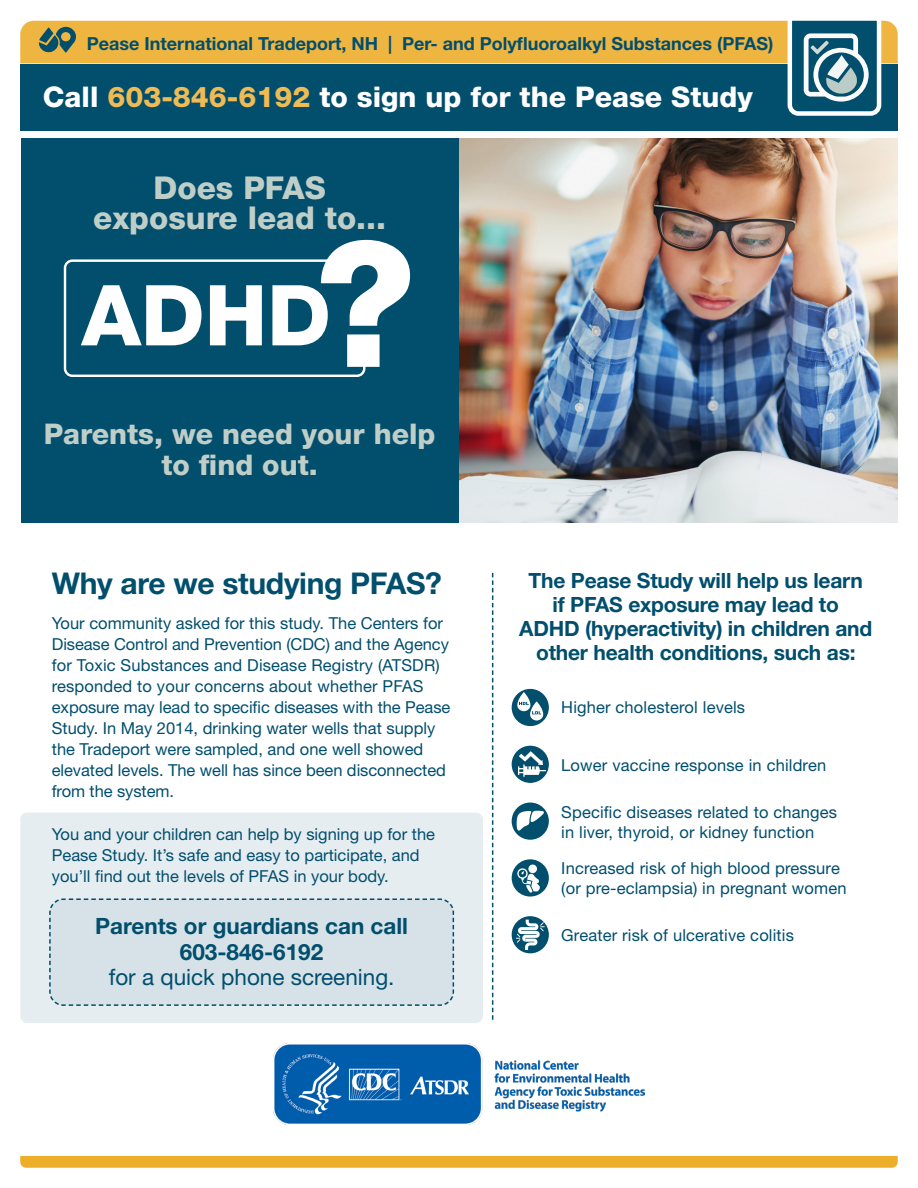
<style>
.page{position:relative;width:918px;height:1188px;background:#fff}
.page>*{position:absolute;margin:0;border:0;box-sizing:border-box;transform-origin:0 0}
.t1{font:800 84.15px "Helvetica Neue LT Std";color:#fff}
.t2{font:800 31.5px/30px "Helvetica Neue LT Std";color:#c0cec8;text-align:center}
.t3{font:700 30px "Helvetica Neue LT Std";letter-spacing:-.01em;color:#014e6d}
.t4{font:800 28.5px "Helvetica Neue LT Std";color:#fff}
.t5{font:800 28.5px/31.5px "Helvetica Neue LT Std";color:#c0cec8;text-align:center}
.t6{font:700 22.5px/25.5px "Helvetica Neue LT Std";color:#014e6d;text-align:center}
.t7{font:700 21px/24px "Helvetica Neue LT Std";letter-spacing:-.01em;color:#014e6d;text-align:center}
.t8{font:700 18px "Helvetica Neue LT Std";color:#014e6d}
.t9{font:16.5px/21px "Helvetica Neue LT Std";color:#014e6d}
.s1{color:#f0bb53}
.s2{font-size:174.15px}
.s3{font-weight:400}
</style>
<div class="page">
<div style="left:20px;top:813px;width:463px;height:210px;background:#e6edf0;border-radius:7px"></div>
<svg style="left:492px;top:573px;width:1px;height:447px"></svg>
<div style="left:20px;top:64px;width:878px;height:67px;background:#014e6d"></div>
<svg style="left:20px;top:20px;width:878px;height:96px"></svg>
<img style="left:459px;top:138px;width:439px;height:385px">
<div style="left:21px;top:138px;width:438px;height:385px;background:#014e6d"></div>
<svg style="left:63px;top:259px;width:303px;height:118px"></svg>
<div style="left:49px;top:898px;width:406px;height:108px;background:#d6e2e7"></div>
<div style="left:512px;top:803px;width:37px;height:37px;background:#014e6d;border-radius:50%"></div>
<svg style="left:516px;top:810px;width:28px;height:21px"></svg>
<div style="left:512px;top:746px;width:37px;height:37px;background:#014e6d;border-radius:50%"></div>
<svg style="left:518px;top:751px;width:28px;height:26px"></svg>
<div style="left:512px;top:859px;width:37px;height:38px;background:#014e6d;border-radius:50%"></div>
<div style="left:528px;top:865px;width:9px;height:8px;background:#fff;border-radius:50%"></div>
<svg style="left:517px;top:868px;width:26px;height:25px"></svg>
<div style="left:512px;top:689px;width:37px;height:37px;background:#014e6d;border-radius:50%"></div>
<svg style="left:517px;top:692px;width:27px;height:29px"></svg>
<div style="left:512px;top:916px;width:37px;height:37px;background:#014e6d;border-radius:50%"></div>
<svg style="left:516px;top:920px;width:29px;height:30px"></svg>
<svg style="left:20px;top:1156px;width:878px;height:12px;background:#edaf2e"></svg>
<img style="left:274px;top:1043px;width:370px;height:81px">
<p class="t8" style="left:87px;top:32px;width:688px">Pease International Tradeport, NH | Per- and Polyfuoroalkyl Substances (PFAS)</p>
<p class="t4" style="left:43px;top:80px;width:711px">Call <span class="s1">603-846-6192</span> to sign up for the Pease Study</p>
<h1 class="t2" style="left:93px;top:173px;width:295px">Does PFAS exposure lead to...</h1>
<h1 class="t1" style="left:82px;top:265px;width:335px">ADHD<span class="s2">?</span></h1>
<h1 class="t5" style="left:44px;top:418px;width:393px">Parents, we need your help to fnd out.</h1>
<h2 class="t3" style="left:52px;top:565px;width:392px">Why are we studying PFAS?</h2>
<p class="t9" style="left:52px;top:612px;width:400px">Your community asked for this study. The Centers for Disease Control and Prevention (CDC) and the Agency for Toxic Substances and Disease Registry (ATSDR) responded to your concerns about whether PFAS exposure may lead to specifc diseases with the Pease Study. In May 2014, drinking water wells that supply the Tradeport were sampled, and one well showed elevated levels. The well has since been disconnected from the system.</p>
<p class="t9" style="left:52px;top:824px;width:385px">You and your children can help by signing up for the<br>Pease Study. It’s safe and easy to participate, and you’ll fnd out the levels of PFAS in your body.</p>
<p class="t6" style="left:95px;top:913px;width:314px">Parents or guardians can call<br>603-846-6192<br><span class="s3">for a quick phone screening.</span></p>
<h3 class="t7" style="left:519px;top:568px;width:355px">The Pease Study will help us learn<br>if PFAS exposure may lead to<br>ADHD (hyperactivity) in children and other health conditions, such as:</h3>
<p class="t9" style="left:561px;top:697px;width:185px">Higher cholesterol levels</p>
<p class="t9" style="left:561px;top:755px;width:266px">Lower vaccine response in children</p>
<p class="t9" style="left:561px;top:802px;width:277px;line-height:19.5px">Specifc diseases related to changes in liver, thyroid, or kidney function</p>
<p class="t9" style="left:561px;top:859px;width:287px;line-height:19.5px">Increased risk of high blood pressure (or pre-eclampsia) in pregnant women</p>
<p class="t9" style="left:561px;top:924px;width:234px">Greater risk of ulcerative colitis</p>
</div>
